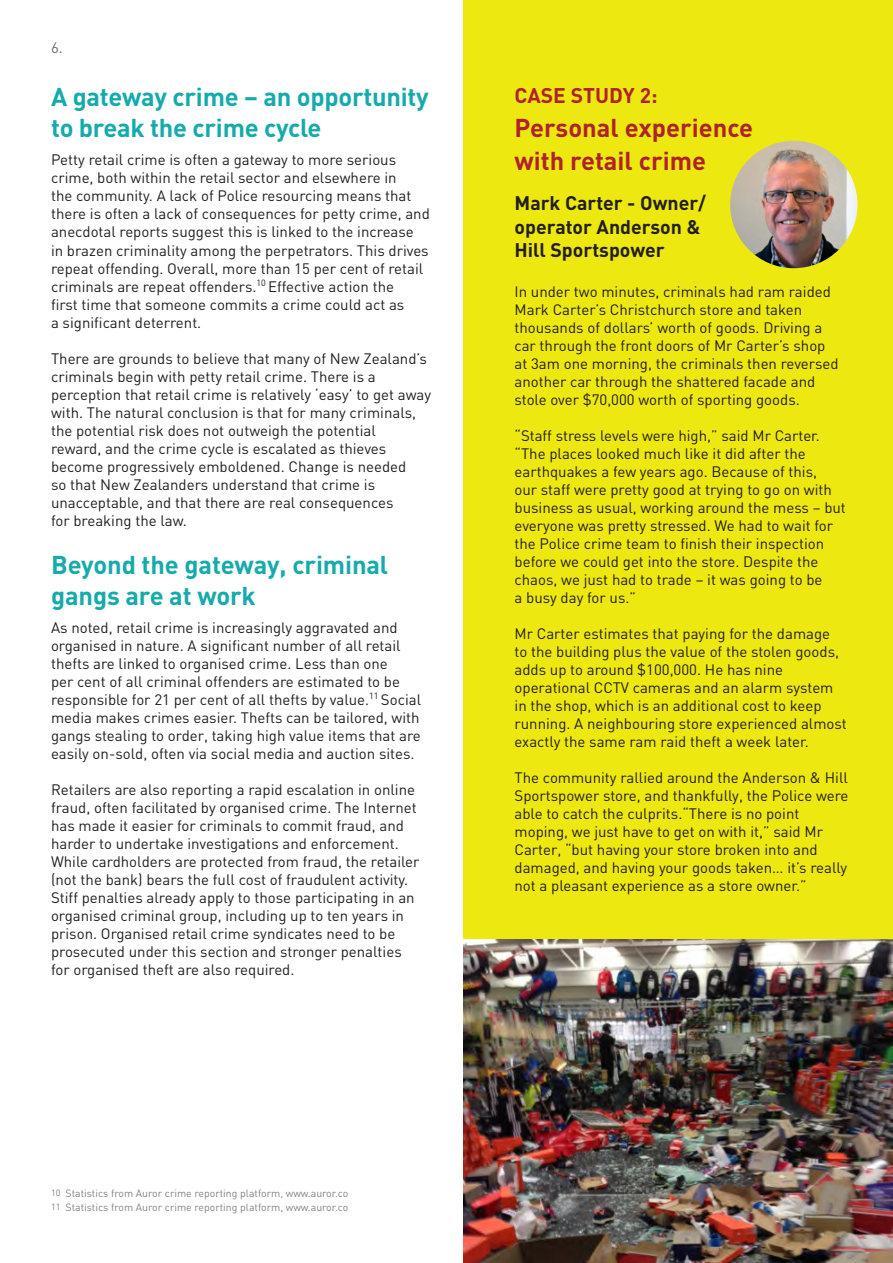
<style>
.page{position:relative;width:893px;height:1263px;background:#fff}
.page>*{position:absolute;margin:0;border:0;box-sizing:border-box;transform-origin:0 0}
.t1{font:700 25.5px/30.6px "DIN";letter-spacing:-.01em;color:#15abaa}
.t2{font:700 25.5px/32.4px "DIN";color:#af222c}
.t3{font:700 21px "DIN";color:#af222c}
.t4{font:700 19.5px/23.4px "DIN";color:#231f20}
.t5{font:15px/18px "DIN";color:#231f20}
.t6{font:15px "DIN";color:#6c6d70}
.t7{font:10.5px "DIN";color:#808285}
.s1{font-size:9px}
</style>
<div class="page">
<div style="left:463px;top:0;width:430px;height:974px;background:#ece810"></div>
<img style="left:463px;top:940px;width:430px;height:323px">
<img style="left:730px;top:141px;width:127px;height:127px;border-radius:64px">
<p class="t6" style="left:51px;top:38px;width:13px">6.</p>
<p class="t1" style="left:51px;top:81px;width:379px">A gateway crime – an opportunity to break the crime cycle</p>
<p class="t5" style="left:51px;top:151px;width:380px">Petty retail crime is often a gateway to more serious crime, both within the retail sector and elsewhere in<br>the community. A lack of Police resourcing means that there is often a lack of consequences for petty crime, and anecdotal reports suggest this is linked to the increase in brazen criminality among the perpetrators. This drives repeat offending. Overall, more than 15 per cent of retail criminals are repeat offenders.<sup>10</sup> Effective action the<br>first time that someone commits a crime could act as<br>a significant deterrent.</p>
<p class="t5" style="left:51px;top:349px;width:382px">There are grounds to believe that many of New Zealand’s criminals begin with petty retail crime. There is a perception that retail crime is relatively ‘easy’ to get away with. The natural conclusion is that for many criminals, the potential risk does not outweigh the potential<br>reward, and the crime cycle is escalated as thieves become progressively emboldened. Change is needed<br>so that New Zealanders understand that crime is unacceptable, and that there are real consequences<br>for breaking the law.</p>
<p class="t1" style="left:51px;top:548px;width:339px">Beyond the gateway, criminal gangs are at work</p>
<p class="t5" style="left:51px;top:619px;width:372px">As noted, retail crime is increasingly aggravated and organised in nature. A significant number of all retail thefts are linked to organised crime. Less than one<br>per cent of all criminal offenders are estimated to be responsible for 21 per cent of all thefts by value.<sup>11</sup> Social media makes crimes easier. Thefts can be tailored, with gangs stealing to order, taking high value items that are easily on-sold, often via social media and auction sites.</p>
<p class="t5" style="left:51px;top:781px;width:370px">Retailers are also reporting a rapid escalation in online fraud, often facilitated by organised crime. The Internet has made it easier for criminals to commit fraud, and harder to undertake investigations and enforcement.<br>While cardholders are protected from fraud, the retailer (not the bank) bears the full cost of fraudulent activity.<br>Stiff penalties already apply to those participating in an organised criminal group, including up to ten years in prison. Organised retail crime syndicates need to be prosecuted under this section and stronger penalties for organised theft are also required.</p>
<p class="t3" style="left:514px;top:81px;width:145px">CASE STUDY 2:</p>
<p class="t2" style="left:514px;top:111px;width:240px">Personal experience with retail crime</p>
<p class="t4" style="left:514px;top:191px;width:193px">Mark Carter - Owner/ operator Anderson &amp;<br>Hill Sportspower</p>
<p class="t5" style="left:514px;top:283px;width:326px">In under two minutes, criminals had ram raided Mark Carter’s Christchurch store and taken thousands of dollars’ worth of goods. Driving a car through the front doors of Mr Carter’s shop at 3am one morning, the criminals then reversed another car through the shattered facade and stole over $70,000 worth of sporting goods.</p>
<p class="t5" style="left:514px;top:427px;width:333px">“Staff stress levels were high,” said Mr Carter. “The places looked much like it did after the earthquakes a few years ago. Because of this,<br>our staff were pretty good at trying to go on with business as usual, working around the mess – but everyone was pretty stressed. We had to wait for the Police crime team to finish their inspection before we could get into the store. Despite the chaos, we just had to trade – it was going to be</p>
<p class="t5" style="left:514px;top:589px;width:123px">a busy day for us.”</p>
<p class="t5" style="left:514px;top:625px;width:334px">Mr Carter estimates that paying for the damage<br>to the building plus the value of the stolen goods, adds up to around $100,000. He has nine operational CCTV cameras and an alarm system in the shop, which is an additional cost to keep running. A neighbouring store experienced almost exactly the same ram raid theft a week later.</p>
<p class="t5" style="left:514px;top:769px;width:336px">The community rallied around the Anderson &amp; Hill Sportspower store, and thankfully, the Police were able to catch the culprits.“There is no point moping, we just have to get on with it,” said Mr Carter, “but having your store broken into and damaged, and having your goods taken… it’s really not a pleasant experience as a store owner.”</p>
<p class="t7" style="left:51px;top:1187px;width:299px"><span class="s1">10</span> Statistics from Auror crime reporting platform, www.auror.co</p>
<p class="t7" style="left:51px;top:1201px;width:299px"><span class="s1">11</span> Statistics from Auror crime reporting platform, www.auror.co</p>
</div>
